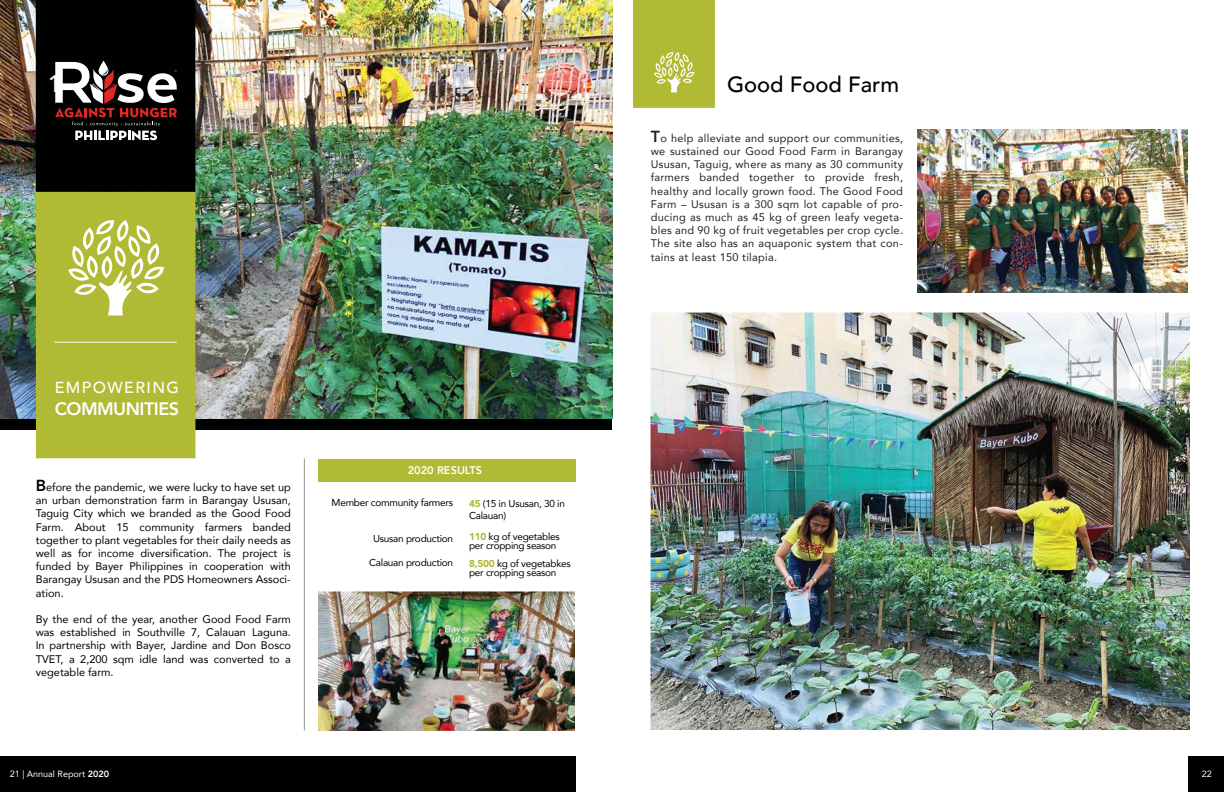
<style>
.page{position:relative;width:1224px;height:792px;background:#fff}
.page>*{position:absolute;margin:0;border:0;box-sizing:border-box;transform-origin:0 0}
.t1{font:500 24px "Avenir";color:#fff}
.t2{font:500 22px "Avenir";color:#000101}
.t3{font:800 18px "Avenir";letter-spacing:-.03em;color:#fff}
.t4{font:500 16px "Avenir";letter-spacing:.09em;color:#fff}
.t5{font:11px/13.2px "Avenir";color:#000101;text-align:justify}
.t6{font:11px/13.2px "Avenir";letter-spacing:.025em;color:#231f20;text-align:justify}
.t7{font:800 11px "Avenir";color:#fff}
.t8{font:10px/9px "Avenir";letter-spacing:-.025em;color:#000101}
.t9{font:9px "Avenir";color:#fff}
.s1{font-weight:800;font-size:16px}
.s2{font-weight:900;color:#b0ba35}
.s3{font-weight:800}
</style>
<div class="page">
<div style="left:0;top:411px;width:612px;height:19px;background:#000101"></div>
<img style="left:0;top:0;width:612px;height:419px">
<div style="left:0;top:757px;width:576px;height:35px;background:#000101"></div>
<div style="left:1189px;top:757px;width:35px;height:35px;background:#000101"></div>
<img style="left:918px;top:129px;width:270px;height:163px">
<div style="left:36px;top:192px;width:159px;height:266px;background:#b0ba35"></div>
<hr style="left:55px;top:342px;width:122px;height:1px;background:#fff">
<svg style="left:36px;top:0;width:159px;height:192px;background:#1c1818"></svg>
<hr style="left:304px;top:458px;width:1px;height:272px;background:#939598">
<div style="left:318px;top:460px;width:258px;height:22px;background:#b0ba35"></div>
<svg style="left:68px;top:219px;width:96px;height:96px"></svg>
<svg style="left:633px;top:0;width:82px;height:108px;background:#b4bd3f"></svg>
<img style="left:650px;top:312px;width:539px;height:418px">
<img style="left:319px;top:591px;width:256px;height:139px">
<h1 class="t1" style="left:48px;top:63px;width:15px">1</h1>
<h3 class="t4" style="left:55px;top:373px;width:126px">EMPOWERING</h3>
<h3 class="t3" style="left:55px;top:394px;width:126px">COMMUNITIES</h3>
<p class="t5" style="left:36px;top:480px;width:257px"><span class="s1">B</span>efore the pandemic, we were lucky to have set up an urban demonstration farm in Barangay Ususan, Taguig City which we branded as the Good Food Farm. About 15 community farmers banded together to plant vegetables for their daily needs as well as for income diversification. The project is funded by Bayer Philippines in cooperation with Barangay Ususan and the PDS Homeowners Associ&shy;ation.</p>
<p class="t5" style="left:36px;top:612px;width:257px">By the end of the year, another Good Food Farm was established in Southville 7, Calauan Laguna.<br>In partnership with Bayer, Jardine and Don Bosco TVET, a 2,200 sqm idle land was converted to a vegetable farm.</p>
<p class="t7" style="left:408px;top:462px;width:76px">2020 RESULTS</p>
<p class="t8" style="left:332px;top:498px;width:123px">Member community farmers</p>
<p class="t8" style="left:373px;top:534px;width:81px">Ususan production</p>
<p class="t8" style="left:369px;top:558px;width:85px">Calauan production</p>
<p class="t8" style="left:469px;top:497px;width:97px;line-height:12px"><span class="s2">45</span> (15 in Ususan, 30 in<br>Calauan)</p>
<p class="t8" style="left:469px;top:532px;width:92px"><span class="s2">110</span> kg of vegetables per cropping season</p>
<p class="t8" style="left:469px;top:559px;width:103px"><span class="s2">8,500</span> kg of vegetabkes per cropping season</p>
<h2 class="t2" style="left:727px;top:66px;width:174px">Good Food Farm</h2>
<p class="t6" style="left:651px;top:131px;width:254px"><span class="s1">T</span>o help alleviate and support our communities, we sustained our Good Food Farm in Barangay Ususan, Taguig, where as many as 30 community farmers banded together to provide fresh, healthy and locally grown food. The Good Food Farm – Ususan is a 300 sqm lot capable of pro&shy;ducing as much as 45 kg of green leafy vegeta&shy;bles and 90 kg of fruit vegetables per crop cycle.<br>The site also has an aquaponic system that con&shy;tains at least 150 tilapia.</p>
<p class="t9" style="left:10px;top:767px;width:101px">21 | Annual Report <span class="s3">2020</span></p>
<p class="t9" style="left:1202px;top:766px;width:12px">22</p>
</div>
